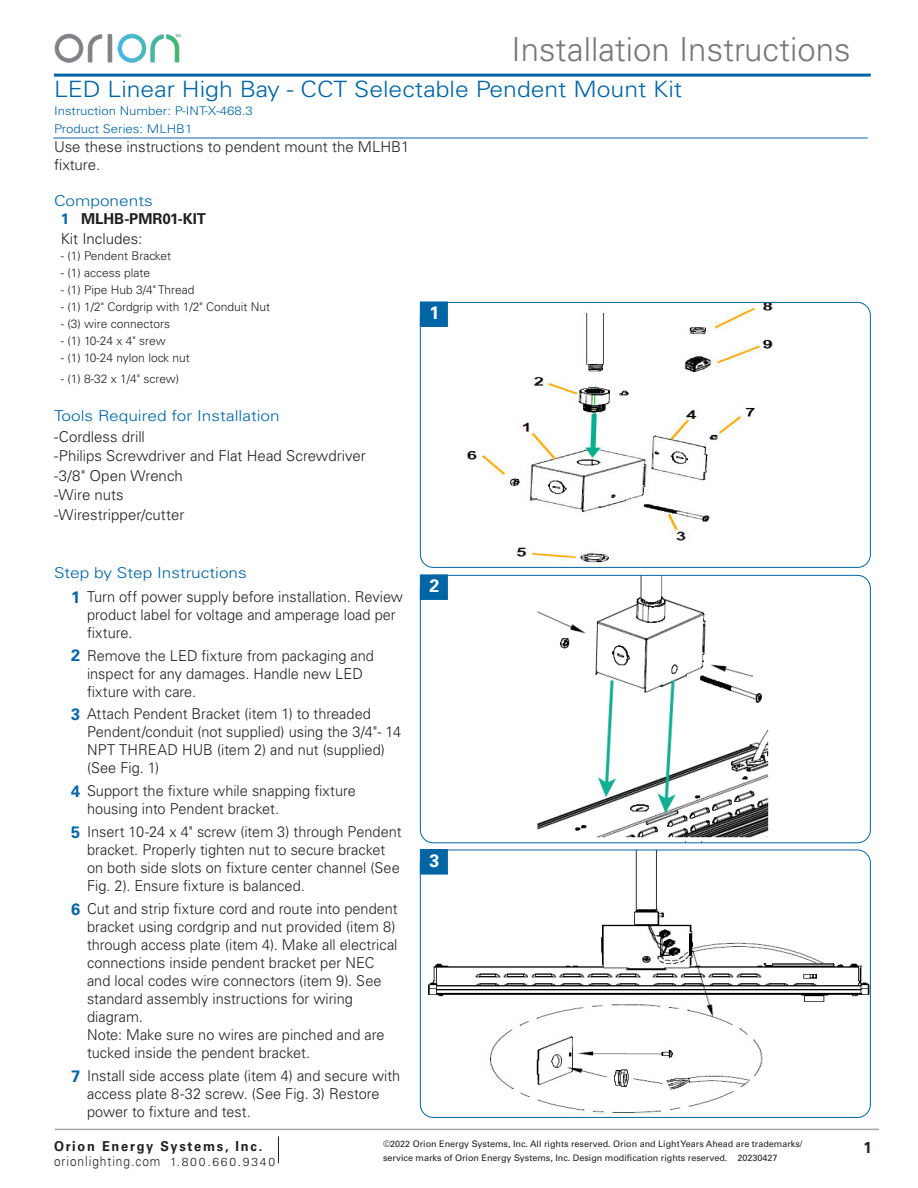
<style>
.page{position:relative;width:918px;height:1188px;background:#fff}
.page>*{position:absolute;margin:0;border:0;box-sizing:border-box;transform-origin:0 0}
.t1{font:300 33px "Univers LT Std";color:#76787b}
.t2{font:300 22.5px "Univers LT Std";color:#0065a4;scale:1.1 1}
.t3{font:700 18px "Univers LT Std";color:#fff}
.t4{font:700 15.9px "Univers LT Std";color:#231f20;scale:.94 1}
.subhead{font:300 15px/18px "Univers LT Std";color:#231f20}
.subhead-2{font:300 15px "Univers LT Std";color:#0065a4;scale:1.15 1}
.t5{font:700 15px "Univers LT Std";color:#231f20}
.t6{font:700 13.65px "Univers LT Std";letter-spacing:.14em;color:#231f20;scale:.94 1}
.t7{font:300 13.5px "Univers LT Std";letter-spacing:.08em;color:#231f20;scale:.88 1}
.t8{font:300 12px "Univers LT Std";color:#231f20}
.t9{font:300 12px/18px "Univers LT Std";color:#0065a4;scale:1.1 1}
.Textbook_Header_Even{font:9px/13.5px "Univers LT Std";color:#231f20}
.s1{color:#0065a4}
.s2{font-weight:700;font-size:16.5px;color:#0065a4}
.s3{font-size:11.55px}
</style>
<div class="page">
<svg style="left:278px;top:1136px;width:1px;height:27px"></svg>
<hr style="left:55px;top:1129px;width:824px;height:1px;background:#a8a9ad">
<hr style="left:54px;top:74px;width:817px;height:3px;background:#0065a4">
<img style="left:54px;top:33px;width:127px;height:30px">
<hr style="left:53px;top:138px;width:815px;height:1px;background:#0065a4">
<img style="left:537px;top:577px;width:232px;height:261px">
<div style="left:420px;top:575px;width:451px;height:268px;border:1px solid #0065a4;border-radius:13px"></div>
<div style="left:420px;top:575px;width:28px;height:25px;background:#0065a4;border:1px solid #0065a4"></div>
<img style="left:467px;top:304px;width:307px;height:259px">
<div style="left:420px;top:302px;width:451px;height:266px;border:1px solid #0065a4;border-radius:13px"></div>
<div style="left:420px;top:302px;width:28px;height:25px;background:#0065a4;border:1px solid #0065a4"></div>
<img style="left:420px;top:850px;width:450px;height:267px">
<div style="left:420px;top:850px;width:451px;height:268px;border:1px solid #0065a4;border-radius:13px"></div>
<div style="left:420px;top:849px;width:28px;height:25px;background:#0065a4;border:1px solid #0065a4"></div>
<h1 class="t1" style="left:512px;top:29px;width:341px">Installation Instructions</h1>
<p class="t2" style="left:54px;top:75px;width:572px">LED Linear High Bay - CCT Selectable Pendent Mount Kit</p>
<p class="t9" style="left:54px;top:102px;width:182px">Instruction Number: P-INT-X-468.3<br>Product Series: MLHB1</p>
<p class="subhead" style="left:54px;top:138px;width:357px">Use these instructions to pendent mount the MLHB1 fixture.</p>
<p class="subhead-2" style="left:54px;top:192px;width:87px">Components</p>
<p class="t5" style="left:61px;top:210px;width:147px"><span class="s1">1</span> MLHB-PMR01-KIT</p>
<p class="subhead" style="left:61px;top:229px;width:83px">Kit Includes:</p>
<p class="t8" style="left:61px;top:249px;width:112px">- (1) Pendent Bracket</p>
<p class="t8" style="left:61px;top:266px;width:91px">- (1) access plate</p>
<p class="t8" style="left:61px;top:283px;width:135px">- (1) Pipe Hub 3/4" Thread</p>
<p class="t8" style="left:61px;top:300px;width:211px">- (1) 1/2" Cordgrip with 1/2" Conduit Nut</p>
<p class="t8" style="left:61px;top:316px;width:111px">- (3) wire connectors</p>
<p class="t8" style="left:61px;top:333px;width:106px">- (1) 10-24 x 4" srew</p>
<p class="t8" style="left:61px;top:350px;width:130px">- (1) 10-24 nylon lock nut</p>
<p class="t8" style="left:61px;top:371px;width:120px">- (1) 8-32 x 1/4" screw)</p>
<p class="subhead-2" style="left:54px;top:406px;width:198px">Tools Required for Installation</p>
<p class="subhead" style="left:54px;top:427px;width:92px">-Cordless drill</p>
<p class="subhead" style="left:54px;top:447px;width:313px">-Philips Screwdriver and Flat Head Screwdriver</p>
<p class="subhead" style="left:54px;top:466px;width:130px">-3/8" Open Wrench</p>
<p class="subhead" style="left:54px;top:486px;width:71px">-Wire nuts</p>
<p class="subhead" style="left:54px;top:506px;width:132px">-Wirestripper/cutter</p>
<p class="t3" style="left:430px;top:302px;width:11px">1</p>
<p class="subhead-2" style="left:54px;top:564px;width:169px">Step by Step Instructions</p>
<p class="subhead" style="left:71px;top:587px;width:333px"><span class="s2">1</span> Turn off power supply before installation. Review</p>
<p class="subhead" style="left:87px;top:605px;width:310px">product label for voltage and amperage load per fixture.</p>
<p class="subhead" style="left:71px;top:646px;width:304px"><span class="s2">2</span> Remove the LED fixture from packaging and</p>
<p class="subhead" style="left:87px;top:664px;width:277px">inspect for any damages. Handle new LED fixture with care.</p>
<p class="subhead" style="left:71px;top:705px;width:301px"><span class="s2">3</span> Attach Pendent Bracket (item 1) to threaded</p>
<p class="subhead" style="left:87px;top:723px;width:316px">Pendent/conduit (not supplied) using the 3/4"- 14<br>NPT THREAD HUB (item 2) and nut (supplied) (See Fig. 1)</p>
<p class="subhead" style="left:71px;top:782px;width:286px"><span class="s2">4</span> Support the fixture while snapping fixture</p>
<p class="subhead" style="left:87px;top:800px;width:194px">housing into Pendent bracket.</p>
<p class="subhead" style="left:71px;top:823px;width:332px"><span class="s2">5</span> Insert 10-24 x 4" screw (item 3) through Pendent</p>
<p class="subhead" style="left:87px;top:841px;width:314px">bracket. Properly tighten nut to secure bracket on both side slots on fixture center channel (See<br>Fig. 2). Ensure fixture is balanced.</p>
<p class="subhead" style="left:71px;top:900px;width:328px"><span class="s2">6</span> Cut and strip fixture cord and route into pendent</p>
<p class="subhead" style="left:87px;top:918px;width:312px">bracket using cordgrip and nut provided (item 8) through access plate (item 4). Make all electrical connections inside pendent bracket per NEC and local codes wire connectors (item 9). See standard assembly instructions for wiring diagram.<br>Note: Make sure no wires are pinched and are tucked inside the pendent bracket.</p>
<p class="subhead" style="left:71px;top:1067px;width:331px"><span class="s2">7</span> Install side access plate (item 4) and secure with</p>
<p class="subhead" style="left:87px;top:1085px;width:294px">access plate 8-32 screw. (See Fig. 3) Restore power to fixture and test.</p>
<p class="t3" style="left:430px;top:575px;width:11px">2</p>
<p class="t3" style="left:430px;top:850px;width:11px">3</p>
<p class="t6" style="left:54px;top:1138px;width:223px">Orion Energy Systems, Inc.</p>
<p class="t7" style="left:54px;top:1153px;width:253px">orionlighting.com <span class="s3">1.800.660.9340</span></p>
<p class="Textbook_Header_Even" style="left:383px;top:1137px;width:421px">©2022 Orion Energy Systems, Inc. All rights reserved. Orion and Light Years Ahead are trademarks/ service marks of Orion Energy Systems, Inc. Design modification rights reserved. 20230427</p>
<p class="t4" style="left:863px;top:1138px;width:10px">1</p>
</div>
